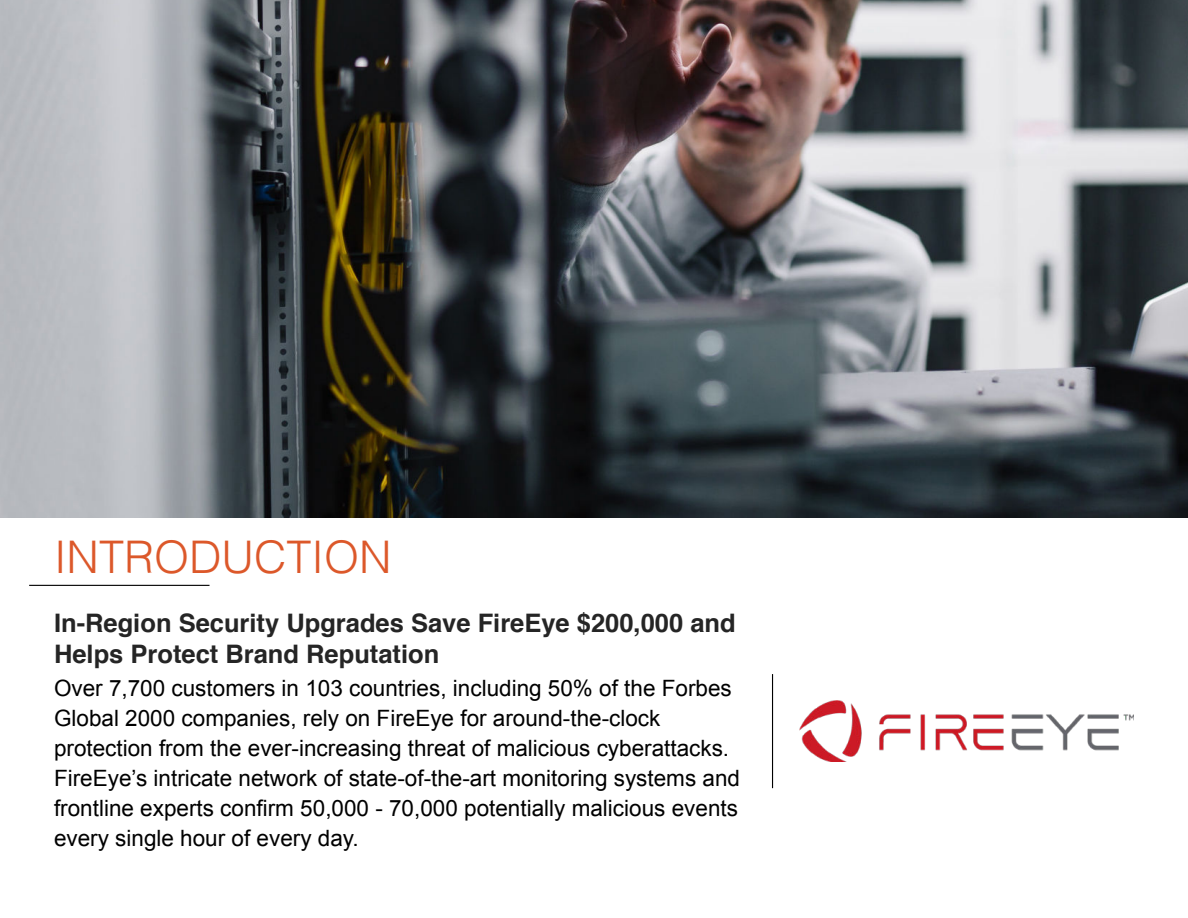
<style>
.page{position:relative;width:1188px;height:918px;background:#fff}
.page>*{position:absolute;margin:0;border:0;box-sizing:border-box;transform-origin:0 0}
.t1{font:300 45px "Helvetica";color:#dc582a}
.t2{font:700 25.5px/30.6px "Helvetica";color:#252525}
.t3{font:22.5px/30px "Arial";color:#000}
</style>
<div class="page">
<img style="left:0;top:0;width:1188px;height:517px">
<hr style="left:29px;top:585px;width:181px;height:1px;background:#000">
<img style="left:799px;top:701px;width:335px;height:61px">
<hr style="left:772px;top:674px;width:1px;height:114px;background:#000">
<h1 class="t1" style="left:54px;top:539px;width:339px">INTRODUCTION</h1>
<p class="t2" style="left:54px;top:610px;width:683px">In-Region Security Upgrades Save FireEye $200,000 and<br>Helps Protect Brand Reputation</p>
<p class="t3" style="left:54px;top:675px;width:688px">Over 7,700 customers in 103 countries, including 50% of the Forbes Global 2000 companies, rely on FireEye for around-the-clock protection from the ever-increasing threat of malicious cyberattacks.<br>FireEye’s intricate network of state-of-the-art monitoring systems and frontline experts confirm 50,000 - 70,000 potentially malicious events every single hour of every day.</p>
</div>
